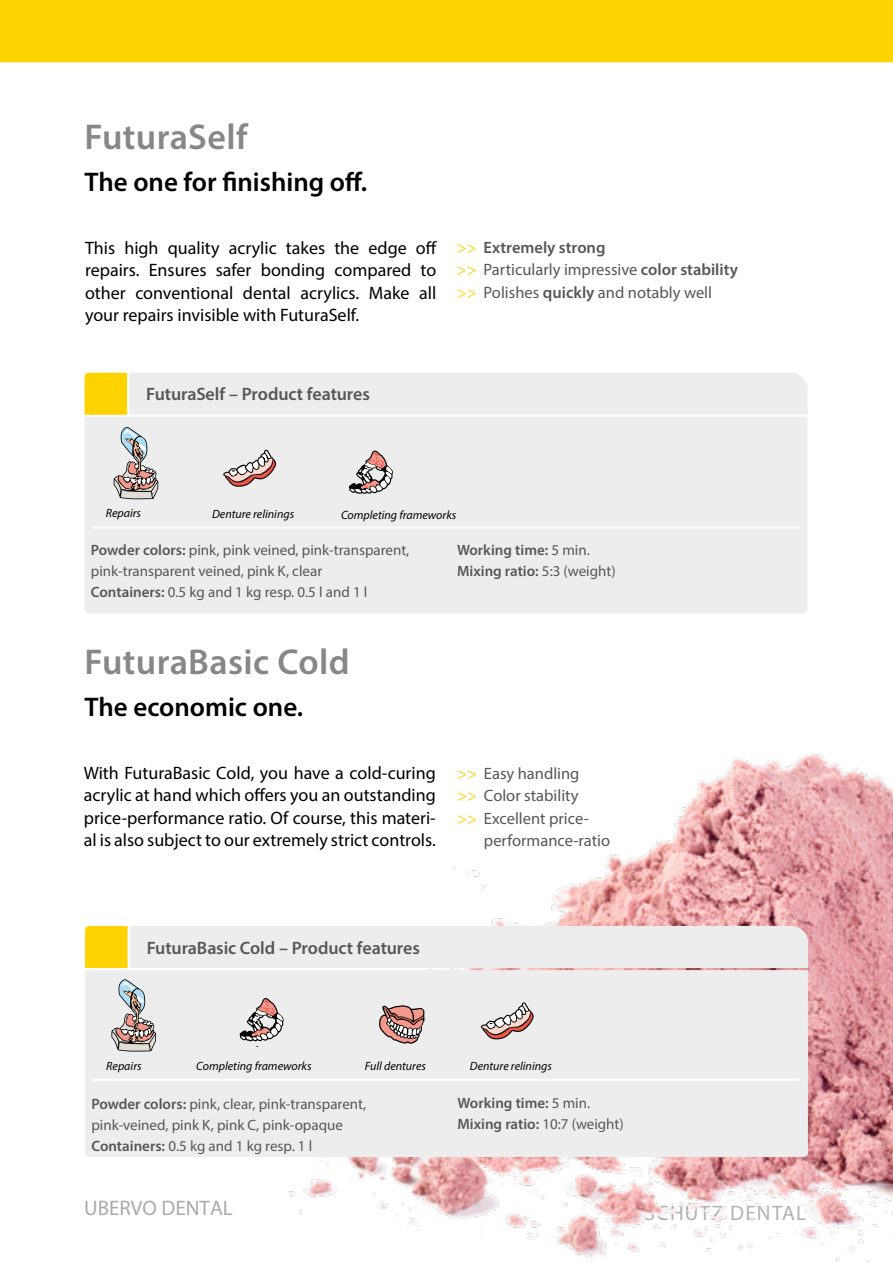
<style>
.page{position:relative;width:893px;height:1263px;background:#fff}
.page>*{position:absolute;margin:0;border:0;box-sizing:border-box;transform-origin:0 0}
.t1{font:600 36px "Myriad Pro";letter-spacing:.01em;color:#878787}
.t2{font:600 27px "Myriad Pro";color:#000}
.t3{font:21px "Myriad Pro";letter-spacing:.06em;color:#b3b2b2}
.t4{font:21px "Myriad Pro";color:#aaa}
.t5{font:18px/22.5px "Myriad Pro";color:#000;text-align:justify}
.t6{font:600 18px "Myriad Pro";letter-spacing:-.005em;color:#575756}
.t7{font:16.5px/22.5px "Myriad Pro";color:#575756}
.t8{font:15px/21px "Myriad Pro";color:#575756}
.t9{font:600 15px/21px "Myriad Pro";color:#575756}
.t10{font:italic 12px "Myriad Pro";color:#000}
.s1{color:#fed20b}
.s2{font-weight:600}
.s3{font-weight:400}
</style>
<div class="page">
<div style="left:0;top:0;width:893px;height:63px;background:#ffd300"></div>
<img style="left:288px;top:753px;width:605px;height:510px">
<div style="left:85px;top:373px;width:723px;height:42px;background:#ededed"></div>
<div style="left:85px;top:417px;width:722px;height:196px;background:#ededed"></div>
<div style="left:85px;top:926px;width:723px;height:42px;background:#ededed"></div>
<div style="left:85px;top:970px;width:723px;height:187px;background:#ededed"></div>
<hr style="left:91px;top:1079px;width:708px;height:2px;background:#fff">
<hr style="left:92px;top:527px;width:708px;height:2px;background:#fff">
<svg style="left:379px;top:1005px;width:46px;height:39px;background:#b38e89"></svg>
<svg style="left:114px;top:427px;width:44px;height:72px;background:#bbb6b4"></svg>
<svg style="left:111px;top:979px;width:45px;height:72px;background:#bdb7b6"></svg>
<svg style="left:240px;top:998px;width:44px;height:44px;background:#b9acab"></svg>
<svg style="left:349px;top:451px;width:44px;height:43px;background:#b8aba9"></svg>
<svg style="left:223px;top:450px;width:53px;height:38px;background:#cbbab7"></svg>
<svg style="left:480px;top:1002px;width:54px;height:38px;background:#cbbbb8"></svg>
<h1 class="t1" style="left:85px;top:114px;width:165px">FuturaSelf</h1>
<h2 class="t2" style="left:85px;top:165px;width:284px">The one for finishing off.</h2>
<p class="t5" style="left:85px;top:236px;width:353px">This high quality acrylic takes the edge off repairs. Ensures safer bonding compared to other conventional dental acrylics. Make all your repairs invisible with FuturaSelf.</p>
<p class="t7" style="left:457px;top:236px;width:282px"><span class="s1">&gt;&gt;</span> <span class="s2">Extremely strong<br></span><span class="s1">&gt;&gt;</span> Particularly impressive <span class="s2">color stability </span><span class="s1">&gt;&gt;</span> Polishes <span class="s2">quickly</span> and notably well</p>
<p class="t6" style="left:146px;top:383px;width:225px">FuturaSelf – Product features</p>
<p class="t10" style="left:106px;top:506px;width:37px">Repairs</p>
<p class="t10" style="left:212px;top:506px;width:84px">Denture relinings</p>
<p class="t10" style="left:341px;top:508px;width:117px">Completing frameworks</p>
<p class="t8" style="left:91px;top:539px;width:320px"><span class="s2">Powder colors:</span> pink, pink veined, pink-transparent, pink-transparent veined, pink K, clear<br><span class="s2">Containers:</span> 0.5 kg and 1 kg resp. 0.5 l and 1 l</p>
<h1 class="t1" style="left:85px;top:639px;width:267px">FuturaBasic Cold</h1>
<h2 class="t2" style="left:85px;top:690px;width:220px">The economic one.</h2>
<p class="t9" style="left:457px;top:539px;width:160px">Working time: <span class="s3">5 min.<br></span>Mixing ratio: <span class="s3">5:3 (weight)</span></p>
<p class="t5" style="left:84px;top:761px;width:354px">With FuturaBasic Cold, you have a cold-curing acrylic at hand which offers you an outstanding price-performance ratio. Of course, this materi&shy;al is also subject to our extremely strict controls.</p>
<p class="t7" style="left:457px;top:762px;width:124px"><span class="s1">&gt;&gt;</span> Easy handling</p>
<p class="t7" style="left:457px;top:784px;width:123px"><span class="s1">&gt;&gt;</span> Color stability</p>
<p class="t7" style="left:457px;top:807px;width:133px"><span class="s1">&gt;&gt;</span> Excellent price-</p>
<p class="t7" style="left:484px;top:829px;width:128px">performance-ratio</p>
<p class="t6" style="left:147px;top:936px;width:275px">FuturaBasic Cold – Product features</p>
<p class="t10" style="left:106px;top:1058px;width:37px">Repairs</p>
<p class="t10" style="left:196px;top:1058px;width:117px">Completing frameworks</p>
<p class="t10" style="left:365px;top:1058px;width:63px">Full dentures</p>
<p class="t10" style="left:470px;top:1058px;width:84px">Denture relinings</p>
<p class="t8" style="left:91px;top:1093px;width:276px"><span class="s2">Powder colors:</span> pink, clear, pink-transparent, pink-veined, pink K, pink C, pink-opaque<br><span class="s2">Containers:</span> 0.5 kg and 1 kg resp. 1 l</p>
<p class="t4" style="left:84px;top:1194px;width:150px">UBERVO DENTAL</p>
<p class="t9" style="left:457px;top:1092px;width:168px">Working time: <span class="s3">5 min.<br></span>Mixing ratio: <span class="s3">10:7 (weight)</span></p>
<p class="t3" style="left:645px;top:1200px;width:163px">SCHÜTZ DENTAL</p>
</div>
